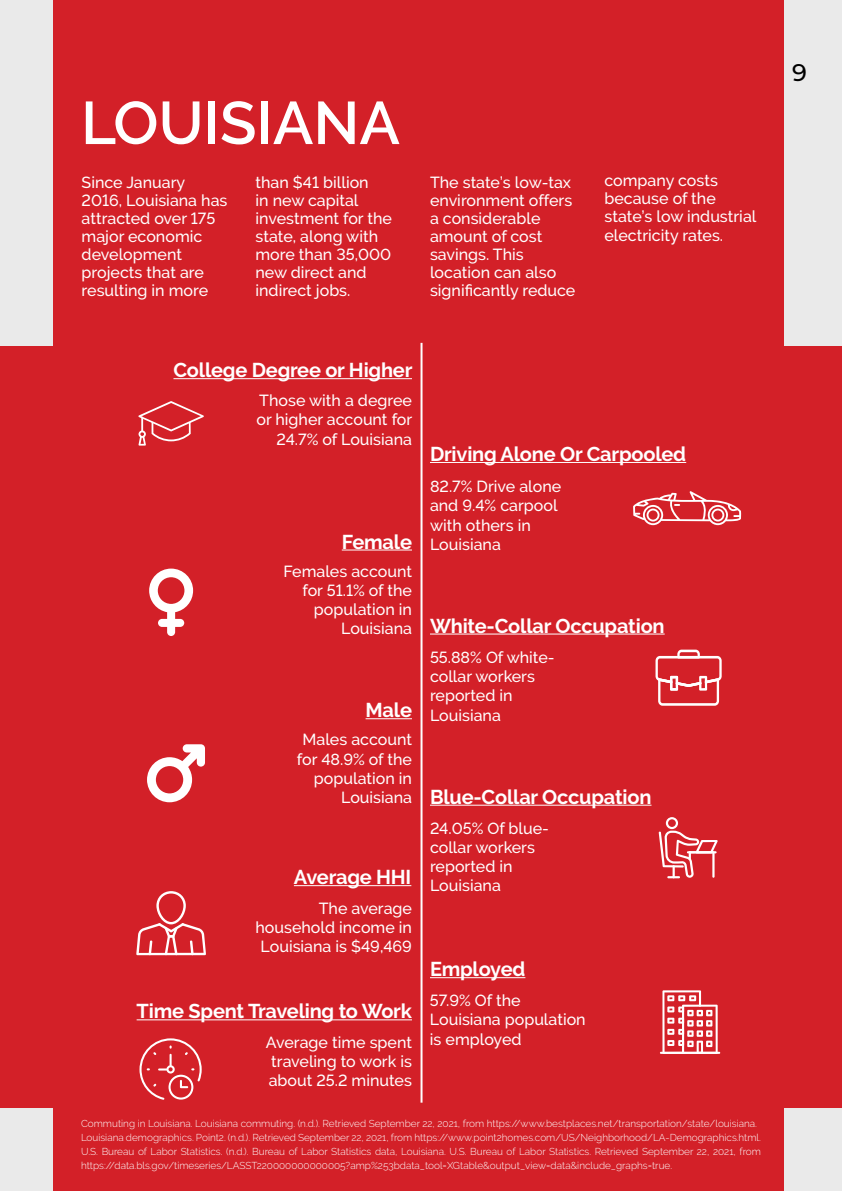
<style>
.page{position:relative;width:842px;height:1191px;background:#eaeaea}
.page>*{position:absolute;margin:0;border:0;box-sizing:border-box;transform-origin:0 0}
.t1{font:600 60px "Raleway";color:#fff}
.t2{font:500 24px "Montserrat";color:#000}
.t3{font:700 20px "Raleway";letter-spacing:-.01em;color:#fff}
.t4{font:500 16px/19.2px "Raleway";color:#fff}
.t5{font:300 10px/14px "Raleway";color:#fff}
</style>
<div class="page">
<div style="left:0;top:346px;width:842px;height:762px;background:#d32028"></div>
<div style="left:53px;top:0;width:730px;height:1191px;background:#d32028"></div>
<hr style="left:420px;top:343px;width:2px;height:759px;background:#fff">
<hr style="left:173px;top:378px;width:239px;height:1px;background:#fff">
<hr style="left:342px;top:549px;width:70px;height:1px;background:#fff">
<hr style="left:366px;top:718px;width:46px;height:1px;background:#fff">
<hr style="left:294px;top:885px;width:117px;height:1px;background:#fff">
<hr style="left:137px;top:1019px;width:275px;height:1px;background:#fff">
<hr style="left:430px;top:462px;width:256px;height:1px;background:#fff">
<hr style="left:430px;top:633px;width:235px;height:1px;background:#fff">
<hr style="left:430px;top:805px;width:221px;height:1px;background:#fff">
<hr style="left:430px;top:977px;width:95px;height:1px;background:#fff">
<svg style="left:138px;top:401px;width:66px;height:44px"></svg>
<svg style="left:149px;top:568px;width:44px;height:68px"></svg>
<svg style="left:147px;top:744px;width:58px;height:58px"></svg>
<svg style="left:136px;top:891px;width:70px;height:64px"></svg>
<svg style="left:139px;top:1038px;width:63px;height:61px"></svg>
<svg style="left:633px;top:491px;width:108px;height:34px"></svg>
<svg style="left:655px;top:649px;width:67px;height:56px"></svg>
<svg style="left:662px;top:990px;width:56px;height:61px"></svg>
<hr style="left:660px;top:1051px;width:60px;height:2px;background:#fff">
<svg style="left:659px;top:817px;width:59px;height:61px"></svg>
<h1 class="t1" style="left:81px;top:88px;width:320px">LOUISIANA</h1>
<p class="t4" style="left:82px;top:173px;width:147px;line-height:18px">Since January<br>2016, Louisiana has attracted over 175 major economic development projects that are resulting in more</p>
<p class="t4" style="left:255px;top:173px;width:138px;line-height:18px">than $41 billion<br>in new capital investment for the state, along with more than 35,000 new direct and indirect jobs.</p>
<p class="t4" style="left:604px;top:172px;width:153px;line-height:18px">company costs because of the state’s low industrial electricity rates.</p>
<p class="t4" style="left:430px;top:173px;width:147px;line-height:18px">The state’s low-tax environment offers a considerable amount of cost savings. This location can also significantly reduce</p>
<p class="t3" style="left:173px;top:359px;width:240px">College Degree or Higher</p>
<p class="t4" style="left:256px;top:391px;width:157px;text-align:right">Those with a degree or higher account for<br>24.7% of Louisiana</p>
<p class="t3" style="left:342px;top:530px;width:72px">Female</p>
<p class="t4" style="left:283px;top:561px;width:130px;text-align:right">Females account for 51.1% of the population in<br>Louisiana</p>
<p class="t3" style="left:366px;top:699px;width:48px">Male</p>
<p class="t4" style="left:297px;top:730px;width:117px;text-align:right">Males account for 48.9% of the population in<br>Louisiana</p>
<p class="t3" style="left:294px;top:865px;width:119px">Average HHI</p>
<p class="t4" style="left:255px;top:898px;width:158px;text-align:right">The average household income in<br>Louisiana is $49,469</p>
<p class="t3" style="left:137px;top:1000px;width:277px">Time Spent Traveling to Work</p>
<p class="t4" style="left:266px;top:1032px;width:148px;text-align:justify">Average time spent traveling to work is about 25.2 minutes</p>
<p class="t3" style="left:430px;top:442px;width:258px">Driving Alone Or Carpooled</p>
<p class="t4" style="left:430px;top:477px;width:133px">82.7% Drive alone and 9.4% carpool with others in<br>Louisiana</p>
<p class="t3" style="left:430px;top:614px;width:236px">White-Collar Occupation</p>
<p class="t4" style="left:430px;top:647px;width:126px">55.88% Of white&shy;collar workers reported in<br>Louisiana</p>
<p class="t3" style="left:430px;top:785px;width:223px">Blue-Collar Occupation</p>
<p class="t4" style="left:430px;top:818px;width:121px">24.05% Of blue&shy;collar workers reported in<br>Louisiana</p>
<p class="t3" style="left:430px;top:957px;width:97px">Employed</p>
<p class="t4" style="left:430px;top:991px;width:157px">57.9% Of the<br>Louisiana population is employed</p>
<p class="t5" style="left:81px;top:1116px;width:681px">Commuting in Louisiana. Louisiana commuting. (n.d.). Retrieved September 22, 2021, from https://www.bestplaces.net/transportation/state/louisiana.<br>Louisiana demographics. Point2. (n.d.). Retrieved September 22, 2021, from https://www.point2homes.com/US/Neighborhood/LA-Demographics.html.<br>U.S. Bureau of Labor Statistics. (n.d.). Bureau of Labor Statistics data, Louisiana. U.S. Bureau of Labor Statistics. Retrieved September 22, 2021, from https://data.bls.gov/timeseries/LASST220000000000005?amp%253bdata_tool=XGtable&amp;output_view=data&amp;include_graphs=true.</p>
<h2 class="t2" style="left:792px;top:56px;width:16px">9</h2>
</div>
